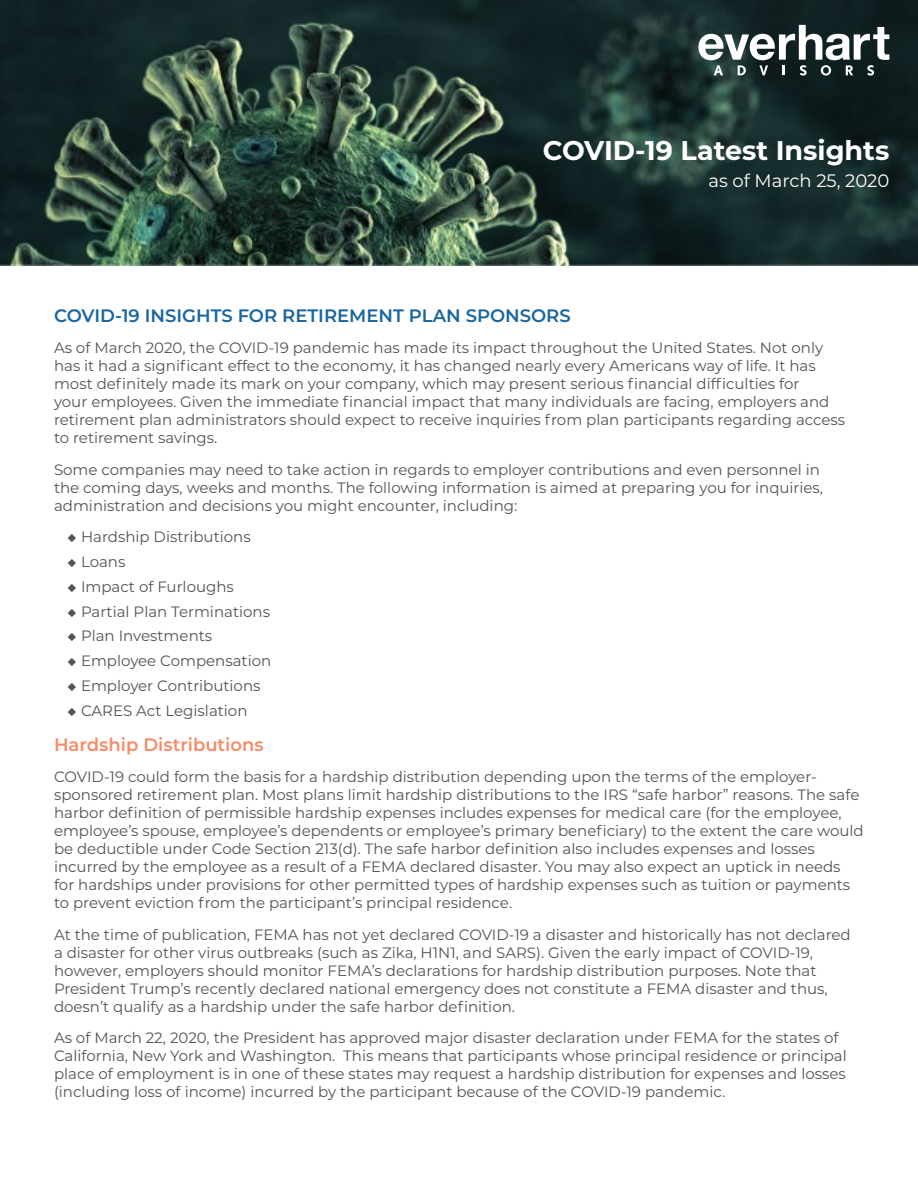
<style>
.page{position:relative;width:918px;height:1188px;background:#fff}
.page>*{position:absolute;margin:0;border:0;box-sizing:border-box;transform-origin:0 0}
.t1{font:700 27px "Montserrat";color:#fff}
.t2{font:600 18px "Montserrat";color:#005596}
.t3{font:600 18px "Montserrat";color:#f48057}
.t4{font:18px "Montserrat";color:#fff}
.t5{font:15px/18px "Montserrat";color:#414042}
</style>
<div class="page">
<img style="left:0;top:0;width:918px;height:266px">
<svg style="left:621px;top:20px;width:268px;height:65px;background:#3e4d4d"></svg>
<h1 class="t1" style="left:543px;top:131px;width:348px">COVID-19 Latest Insights</h1>
<p class="t4" style="left:708px;top:168px;width:182px">as of March 25, 2020</p>
<p class="t2" style="left:54px;top:303px;width:518px">COVID-19 INSIGHTS FOR RETIREMENT PLAN SPONSORS</p>
<p class="t5" style="left:54px;top:339px;width:793px">As of March 2020, the COVID-19 pandemic has made its impact throughout the United States. Not only has it had a significant effect to the economy, it has changed nearly every Americans way of life. It has most definitely made its mark on your company, which may present serious financial difficulties for<br>your employees. Given the immediate financial impact that many individuals are facing, employers and retirement plan administrators should expect to receive inquiries from plan participants regarding access to retirement savings.</p>
<p class="t5" style="left:54px;top:460px;width:771px">Some companies may need to take action in regards to employer contributions and even personnel in the coming days, weeks and months. The following information is aimed at preparing you for inquiries, administration and decisions you might encounter, including:</p>
<p class="t5" style="left:68px;top:528px;width:185px">◆ Hardship Distributions</p>
<p class="t5" style="left:68px;top:552px;width:59px">◆ Loans</p>
<p class="t5" style="left:68px;top:577px;width:168px">◆ Impact of Furloughs</p>
<p class="t5" style="left:68px;top:602px;width:204px">◆ Partial Plan Terminations</p>
<p class="t5" style="left:68px;top:627px;width:146px">◆ Plan Investments</p>
<p class="t5" style="left:68px;top:651px;width:205px">◆ Employee Compensation</p>
<p class="t5" style="left:68px;top:676px;width:195px">◆ Employer Contributions</p>
<p class="t5" style="left:68px;top:701px;width:182px">◆ CARES Act Legislation</p>
<p class="t3" style="left:54px;top:732px;width:211px">Hardship Distributions</p>
<p class="t5" style="left:54px;top:767px;width:811px">COVID-19 could form the basis for a hardship distribution depending upon the terms of the employer&shy;sponsored retirement plan. Most plans limit hardship distributions to the IRS “safe harbor” reasons. The safe harbor definition of permissible hardship expenses includes expenses for medical care (for the employee, employee’s spouse, employee’s dependents or employee’s primary beneficiary) to the extent the care would be deductible under Code Section 213(d). The safe harbor definition also includes expenses and losses incurred by the employee as a result of a FEMA declared disaster. You may also expect an uptick in needs for hardships under provisions for other permitted types of hardship expenses such as tuition or payments to prevent eviction from the participant’s principal residence.</p>
<p class="t5" style="left:54px;top:925px;width:798px">At the time of publication, FEMA has not yet declared COVID-19 a disaster and historically has not declared a disaster for other virus outbreaks (such as Zika, H1N1, and SARS). Given the early impact of COVID-19, however, employers should monitor FEMA’s declarations for hardship distribution purposes. Note that President Trump’s recently declared national emergency does not constitute a FEMA disaster and thus, doesn’t qualify as a hardship under the safe harbor definition.</p>
<p class="t5" style="left:54px;top:1028px;width:794px">As of March 22, 2020, the President has approved major disaster declaration under FEMA for the states of California, New York and Washington. This means that participants whose principal residence or principal place of employment is in one of these states may request a hardship distribution for expenses and losses (including loss of income) incurred by the participant because of the COVID-19 pandemic.</p>
</div>
